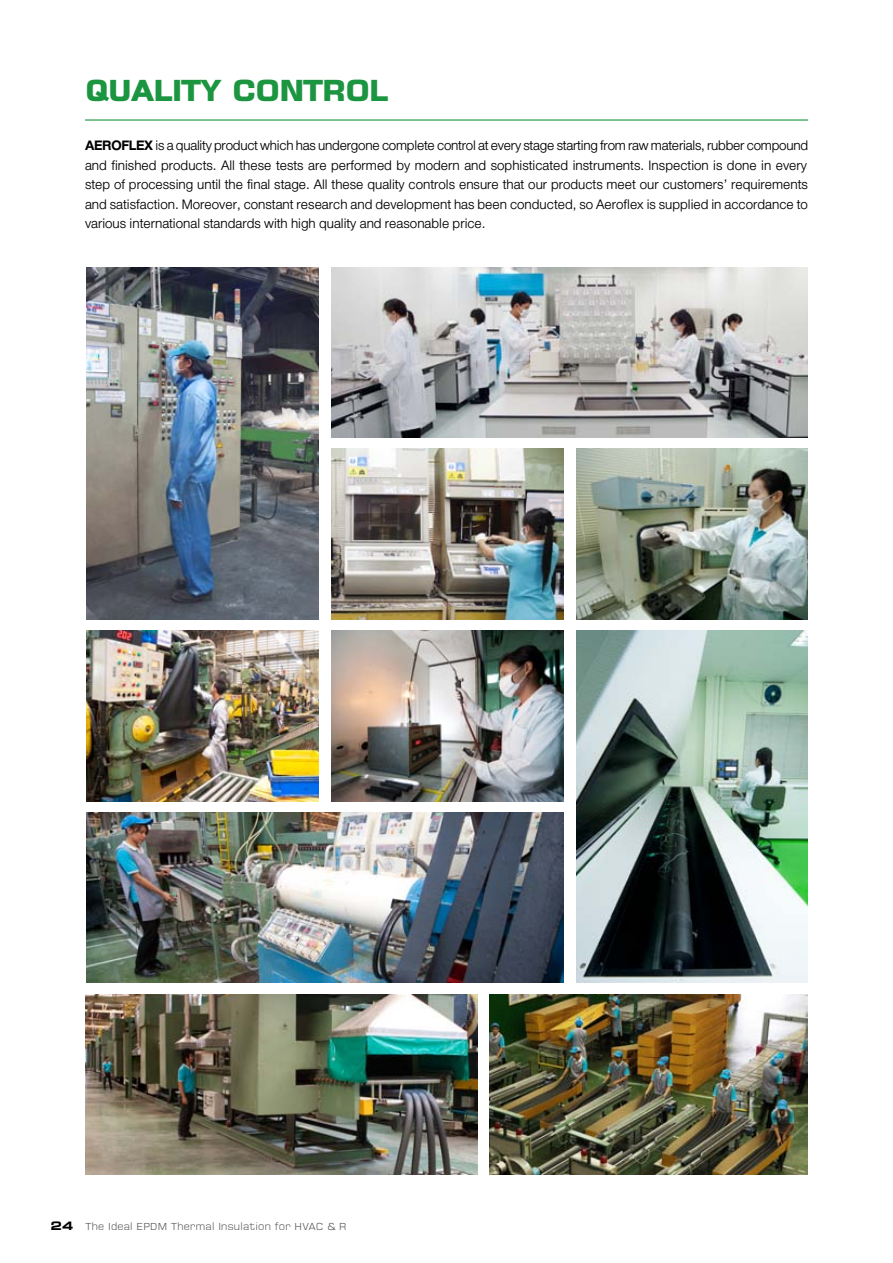
<style>
.page{position:relative;width:893px;height:1263px;background:#fff}
.page>*{position:absolute;margin:0;border:0;box-sizing:border-box;transform-origin:0 0}
.t1{font:700 45px "DB Euro Thai X";letter-spacing:-.025em;color:#1c9541}
.t2{font:19.5px/19.5px "DB Helvethaica X 45 Li";color:#000;text-align:justify}
.t3{font:300 15px "DB Euro Thai X";letter-spacing:-.025em;color:#58595b}
.s1{font-family:"DB Helvethaica X 75 Bd"}
.s2{font-weight:700;font-stretch:expanded;font-size:18px;color:#000}
</style>
<div class="page">
<img style="left:85px;top:994px;width:392px;height:180px">
<img style="left:490px;top:994px;width:318px;height:180px">
<img style="left:86px;top:812px;width:478px;height:171px">
<img style="left:332px;top:631px;width:232px;height:170px">
<img style="left:86px;top:631px;width:232px;height:170px">
<img style="left:332px;top:449px;width:232px;height:170px">
<img style="left:332px;top:267px;width:476px;height:171px">
<img style="left:576px;top:631px;width:232px;height:352px">
<img style="left:576px;top:449px;width:232px;height:170px">
<img style="left:86px;top:267px;width:232px;height:352px">
<hr style="left:85px;top:119px;width:723px;height:2px;background:#1c9541">
<h1 class="t1" style="left:85px;top:63px;width:305px">QUALITY CONTROL</h1>
<p class="t2" style="left:85px;top:136px;width:725px"><span class="s1">AEROFLEX</span> is a quality product which has undergone complete control at every stage starting from raw materials, rubber compound and finished products. All these tests are performed by modern and sophisticated instruments. Inspection is done in every step of processing until the final stage. All these quality controls ensure that our products meet our customers’ requirements and satisfaction. Moreover, constant research and development has been conducted, so Aeroflex is supplied in accordance to various international standards with high quality and reasonable price.</p>
<p class="t3" style="left:51px;top:1218px;width:298px"><span class="s2">24</span> The Ideal EPDM Thermal Insulation for HVAC &amp; R</p>
</div>
